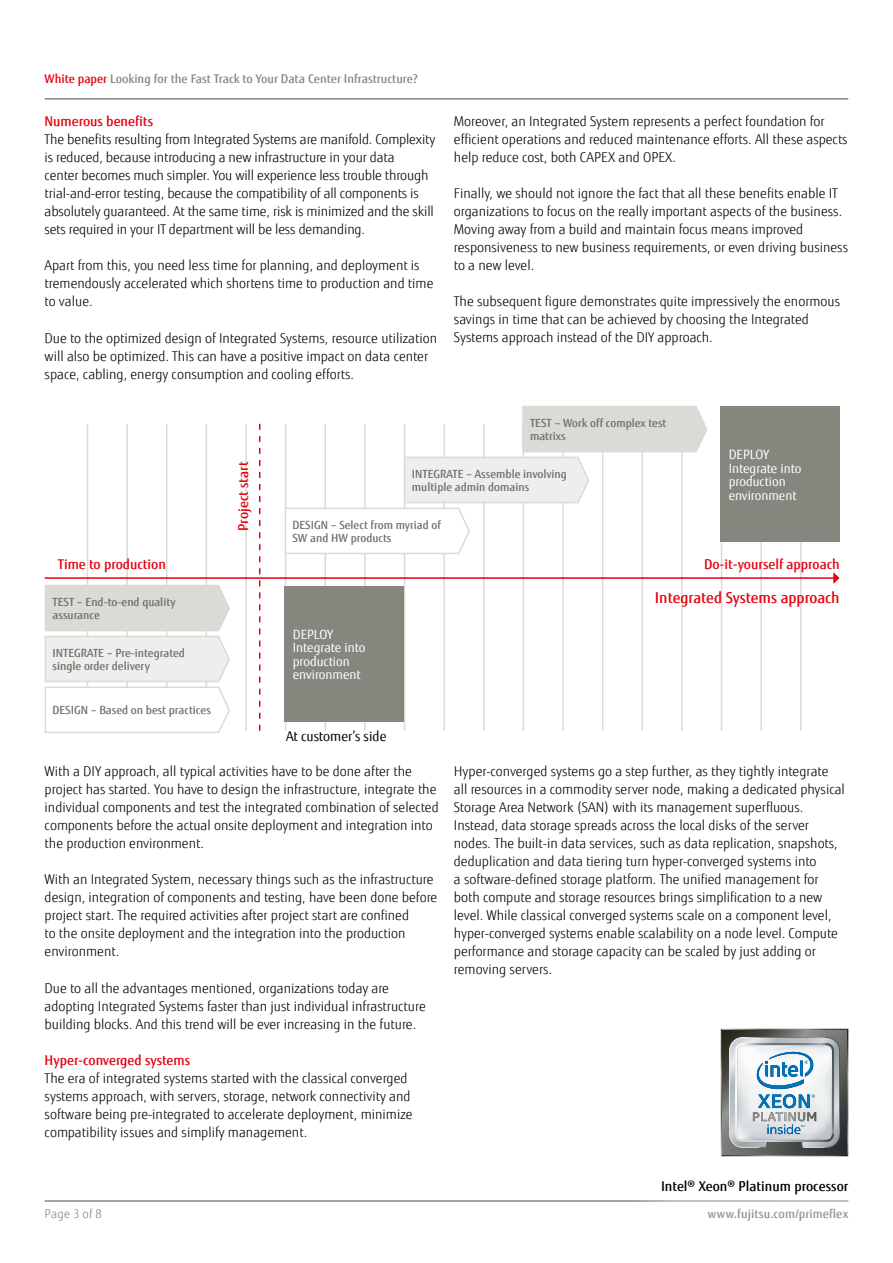
<style>
.page{position:relative;width:893px;height:1263px;background:#fff}
.page>*{position:absolute;margin:0;border:0;box-sizing:border-box;transform-origin:0 0}
.t1{font:500 15px "Fujitsu Sans";color:#e3000f}
.t2{font:300 13.5px/18px "Fujitsu Sans";color:#000}
.t3{font:500 13.5px "Fujitsu Sans";color:#e3000f}
.t4{font:500 13.5px "Fujitsu Sans";color:#000}
.t5{font:13.5px "Fujitsu Sans";color:#000}
.t6{font:12.75px/13.5px "Fujitsu Sans";color:#fff}
.t7{font:500 12px "Fujitsu Sans";color:#87867e}
.t8{font:300 12px "Fujitsu Sans";letter-spacing:.02em;color:#87867e}
.t9{font:500 11.25px/13.5px "Fujitsu Sans";color:#6f6e66}
.s1{color:#e3000f}
</style>
<div class="page">
<hr style="left:45px;top:1200px;width:803px;height:2px;background:#87867e">
<hr style="left:45px;top:98px;width:803px;height:2px;background:#87867e">
<svg style="left:721px;top:1029px;width:127px;height:112px"></svg>
<div style="left:623px;top:1141px;width:264px;height:91px;background:#fff"></div>
<hr style="left:87px;top:424px;width:1px;height:307px;background:#dadad6">
<hr style="left:126px;top:424px;width:2px;height:307px;background:#dadad6">
<hr style="left:166px;top:424px;width:1px;height:307px;background:#dadad6">
<hr style="left:206px;top:424px;width:1px;height:307px;background:#dadad6">
<hr style="left:245px;top:424px;width:2px;height:307px;background:#dadad6">
<hr style="left:285px;top:424px;width:1px;height:307px;background:#dadad6">
<hr style="left:324px;top:424px;width:2px;height:307px;background:#dadad6">
<hr style="left:364px;top:424px;width:2px;height:307px;background:#dadad6">
<hr style="left:404px;top:424px;width:1px;height:307px;background:#dadad6">
<hr style="left:443px;top:424px;width:2px;height:307px;background:#dadad6">
<hr style="left:483px;top:424px;width:1px;height:307px;background:#dadad6">
<hr style="left:523px;top:424px;width:1px;height:307px;background:#dadad6">
<hr style="left:562px;top:424px;width:2px;height:307px;background:#dadad6">
<hr style="left:602px;top:424px;width:1px;height:307px;background:#dadad6">
<hr style="left:641px;top:424px;width:2px;height:307px;background:#dadad6">
<hr style="left:681px;top:424px;width:2px;height:307px;background:#dadad6">
<hr style="left:721px;top:424px;width:1px;height:307px;background:#dadad6">
<hr style="left:760px;top:424px;width:2px;height:307px;background:#dadad6">
<hr style="left:800px;top:424px;width:1px;height:307px;background:#dadad6">
<svg style="left:259px;top:424px;width:1px;height:307px"></svg>
<hr style="left:45px;top:577px;width:789px;height:2px;background:#e3000f">
<svg style="left:833px;top:572px;width:7px;height:12px"></svg>
<div style="left:284px;top:586px;width:120px;height:136px;background:#87867e"></div>
<svg style="left:44px;top:584px;width:186px;height:149px"></svg>
<svg style="left:284px;top:406px;width:424px;height:149px"></svg>
<div style="left:720px;top:406px;width:120px;height:136px;background:#87867e"></div>
<p class="t7" style="left:45px;top:71px;width:375px"><span class="s1">White paper</span> Looking for the Fast Track to Your Data Center Infrastructure?</p>
<p class="t3" style="left:45px;top:112px;width:110px">Numerous benefits</p>
<p class="t2" style="left:45px;top:130px;width:392px">The benefits resulting from Integrated Systems are manifold. Complexity is reduced, because introducing a new infrastructure in your data<br>center becomes much simpler. You will experience less trouble through trial-and-error testing, because the compatibility of all components is absolutely guaranteed. At the same time, risk is minimized and the skill sets required in your IT department will be less demanding.</p>
<p class="t2" style="left:45px;top:257px;width:390px">Apart from this, you need less time for planning, and deployment is tremendously accelerated which shortens time to production and time to value.</p>
<p class="t2" style="left:45px;top:329px;width:394px">Due to the optimized design of Integrated Systems, resource utilization will also be optimized. This can have a positive impact on data center space, cabling, energy consumption and cooling efforts.</p>
<p class="t2" style="left:454px;top:112px;width:395px">Moreover, an Integrated System represents a perfect foundation for efficient operations and reduced maintenance efforts. All these aspects help reduce cost, both CAPEX and OPEX.</p>
<p class="t2" style="left:454px;top:184px;width:396px">Finally, we should not ignore the fact that all these benefits enable IT organizations to focus on the really important aspects of the business.<br>Moving away from a build and maintain focus means improved responsiveness to new business requirements, or even driving business to a new level.</p>
<p class="t2" style="left:454px;top:293px;width:388px">The subsequent figure demonstrates quite impressively the enormous savings in time that can be achieved by choosing the Integrated<br>Systems approach instead of the DIY approach.</p>
<p class="t9" style="left:530px;top:416px;width:138px">TEST – Work off complex test matrixs</p>
<p class="t3" style="left:235px;top:531px;width:71px;rotate:-90deg">Project start</p>
<p class="t9" style="left:412px;top:467px;width:157px">INTEGRATE – Assemble involving multiple admin domains</p>
<p class="t9" style="left:292px;top:518px;width:150px">DESIGN – Select from myriad of<br>SW and HW products</p>
<p class="t6" style="left:729px;top:448px;width:74px">DEPLOY<br>Integrate into production environment</p>
<p class="t3" style="left:58px;top:556px;width:110px">Time to production</p>
<p class="t3" style="left:704px;top:556px;width:137px">Do-it-yourself approach</p>
<p class="t9" style="left:53px;top:595px;width:125px">TEST – End-to-end quality assurance</p>
<p class="t9" style="left:53px;top:646px;width:134px">INTEGRATE – Pre-integrated single order delivery</p>
<p class="t9" style="left:53px;top:703px;width:160px">DESIGN – Based on best practices</p>
<p class="t6" style="left:293px;top:628px;width:74px">DEPLOY<br>Integrate into production environment</p>
<p class="t5" style="left:286px;top:728px;width:102px">At customer’s side</p>
<p class="t2" style="left:45px;top:762px;width:396px">With a DIY approach, all typical activities have to be done after the project has started. You have to design the infrastructure, integrate the individual components and test the integrated combination of selected components before the actual onsite deployment and integration into the production environment.</p>
<p class="t2" style="left:45px;top:870px;width:394px">With an Integrated System, necessary things such as the infrastructure design, integration of components and testing, have been done before project start. The required activities after project start are confined<br>to the onsite deployment and the integration into the production environment.</p>
<p class="t2" style="left:45px;top:979px;width:383px">Due to all the advantages mentioned, organizations today are adopting Integrated Systems faster than just individual infrastructure building blocks. And this trend will be ever increasing in the future.</p>
<p class="t3" style="left:45px;top:1051px;width:147px">Hyper-converged systems</p>
<p class="t2" style="left:45px;top:1069px;width:369px">The era of integrated systems started with the classical converged systems approach, with servers, storage, network connectivity and software being pre-integrated to accelerate deployment, minimize compatibility issues and simplify management.</p>
<p class="t8" style="left:45px;top:1207px;width:59px">Page 3 of 8</p>
<p class="t1" style="left:655px;top:589px;width:186px">Integrated Systems approach</p>
<p class="t2" style="left:454px;top:762px;width:392px">Hyper-converged systems go a step further, as they tightly integrate all resources in a commodity server node, making a dedicated physical Storage Area Network (SAN) with its management superfluous.<br>Instead, data storage spreads across the local disks of the server nodes. The built-in data services, such as data replication, snapshots, deduplication and data tiering turn hyper-converged systems into<br>a software-defined storage platform. The unified management for both compute and storage resources brings simplification to a new level. While classical converged systems scale on a component level, hyper-converged systems enable scalability on a node level. Compute performance and storage capacity can be scaled by just adding or removing servers.</p>
<p class="t4" style="left:661px;top:1178px;width:189px">Intel® Xeon® Platinum processor</p>
<p class="t7" style="left:708px;top:1206px;width:142px">www.fujitsu.com/primeflex</p>
</div>
